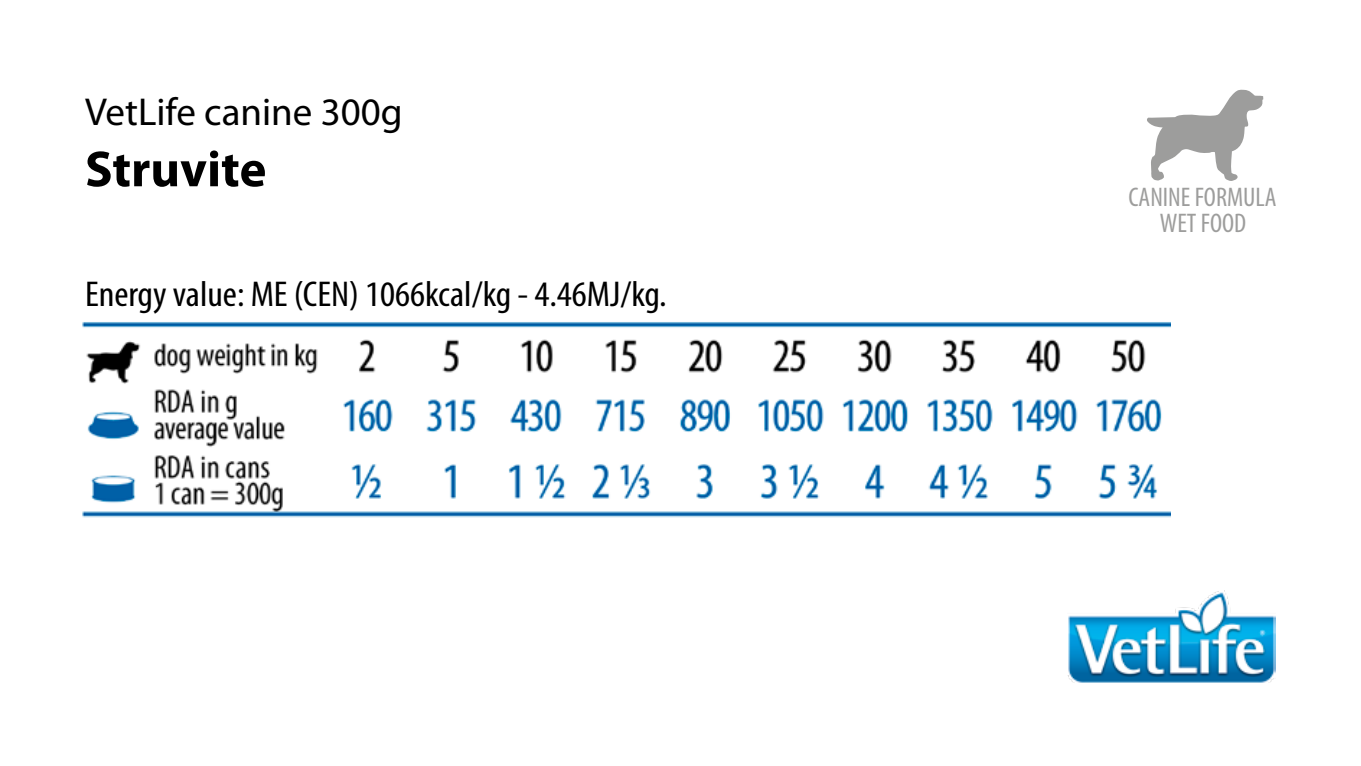
<style>
.page{position:relative;width:1361px;height:766px;background:#fff}
.page>*{position:absolute;margin:0;border:0;box-sizing:border-box;transform-origin:0 0}
.t1{font:700 51px "Myriad Pro";color:#000}
.t2{font:39px "Myriad Pro";color:#000}
.t3{font:condensed 36px "Myriad Pro";color:#000;scale:1.08 1}
.t4{font:condensed 27px/25.5px "Myriad Pro";color:#9d9d9c;text-align:center}
</style>
<div class="page">
<svg style="left:1147px;top:90px;width:116px;height:91px"></svg>
<img style="left:1068px;top:590px;width:208px;height:93px">
<img style="left:82px;top:322px;width:1088px;height:196px">
<p class="t2" style="left:85px;top:88px;width:319px">VetLife canine 300g</p>
<h1 class="t1" style="left:85px;top:136px;width:183px">Struvite</h1>
<p class="t3" style="left:85px;top:272px;width:540px">Energy value: ME (CEN) 1066kcal/kg - 4.46MJ/kg.</p>
<p class="t4" style="left:1128px;top:184px;width:149px">CANINE FORMULA<br>WET FOOD</p>
</div>
